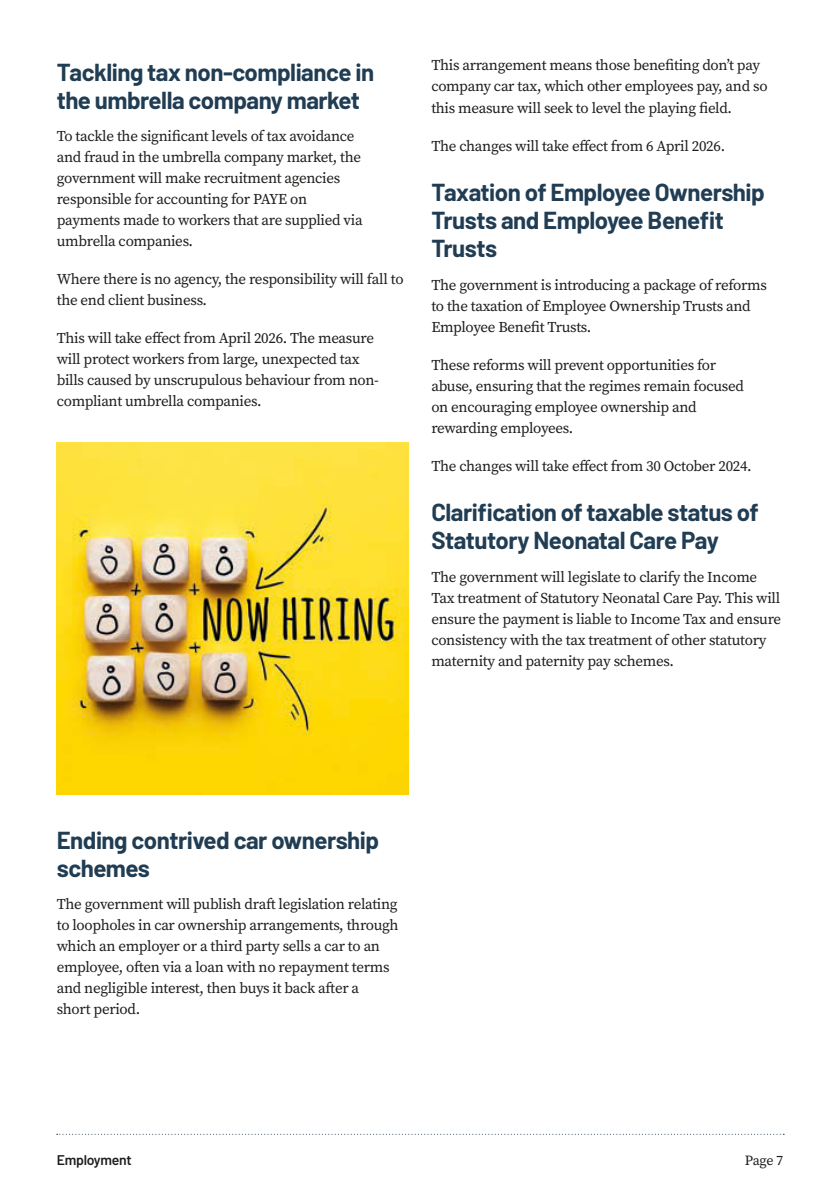
<style>
.page{position:relative;width:840px;height:1191px;background:#fff}
.page>*{position:absolute;margin:0;border:0;box-sizing:border-box;transform-origin:0 0}
.t1{font:700 24px/28px "Barlow";letter-spacing:-.02em;color:#213d53}
.t2{font:15px/21px "Source Serif Pro";letter-spacing:-.02em;color:#1d1d1b}
.t3{font:600 14px "Barlow";letter-spacing:-.02em;color:#1d1d1b}
.t4{font:14px "Source Serif Pro";color:#1d1d1b}
</style>
<div class="page">
<svg style="left:57px;top:1133px;width:724px;height:1px"></svg>
<img style="left:57px;top:442px;width:351px;height:352px">
<h1 class="t1" style="left:57px;top:56px;width:319px">Tackling tax non-compliance in the umbrella company market</h1>
<p class="t2" style="left:57px;top:126px;width:307px">To tackle the significant levels of tax avoidance and fraud in the umbrella company market, the government will make recruitment agencies responsible for accounting for PAYE on payments made to workers that are supplied via umbrella companies.</p>
<p class="t2" style="left:57px;top:269px;width:348px">Where there is no agency, the responsibility will fall to the end client business.</p>
<p class="t2" style="left:57px;top:328px;width:323px">This will take effect from April 2026. The measure will protect workers from large, unexpected tax bills caused by unscrupulous behaviour from non&shy;compliant umbrella companies.</p>
<p class="t2" style="left:431px;top:55px;width:337px">This arrangement means those benefiting don’t pay company car tax, which other employees pay, and so this measure will seek to level the playing field.</p>
<p class="t2" style="left:431px;top:135px;width:295px">The changes will take effect from 6 April 2026.</p>
<h1 class="t1" style="left:431px;top:177px;width:335px">Taxation of Employee Ownership<br>Trusts and Employee Benefit<br>Trusts</h1>
<p class="t2" style="left:431px;top:274px;width:337px">The government is introducing a package of reforms to the taxation of Employee Ownership Trusts and<br>Employee Benefit Trusts.</p>
<p class="t2" style="left:431px;top:354px;width:314px">These reforms will prevent opportunities for abuse, ensuring that the regimes remain focused on encouraging employee ownership and rewarding employees.</p>
<p class="t2" style="left:431px;top:455px;width:322px">The changes will take effect from 30 October 2024.</p>
<h1 class="t1" style="left:431px;top:497px;width:329px">Clarification of taxable status of<br>Statutory Neonatal Care Pay</h1>
<p class="t2" style="left:431px;top:566px;width:351px">The government will legislate to clarify the Income Tax treatment of Statutory Neonatal Care Pay. This will ensure the payment is liable to Income Tax and ensure consistency with the tax treatment of other statutory maternity and paternity pay schemes.</p>
<h1 class="t1" style="left:57px;top:824px;width:324px">Ending contrived car ownership schemes</h1>
<p class="t2" style="left:57px;top:894px;width:343px">The government will publish draft legislation relating to loopholes in car ownership arrangements, through which an employer or a third party sells a car to an employee, often via a loan with no repayment terms and negligible interest, then buys it back after a<br>short period.</p>
<p class="t3" style="left:57px;top:1149px;width:76px">Employment</p>
<p class="t4" style="left:744px;top:1150px;width:40px">Page 7</p>
</div>
